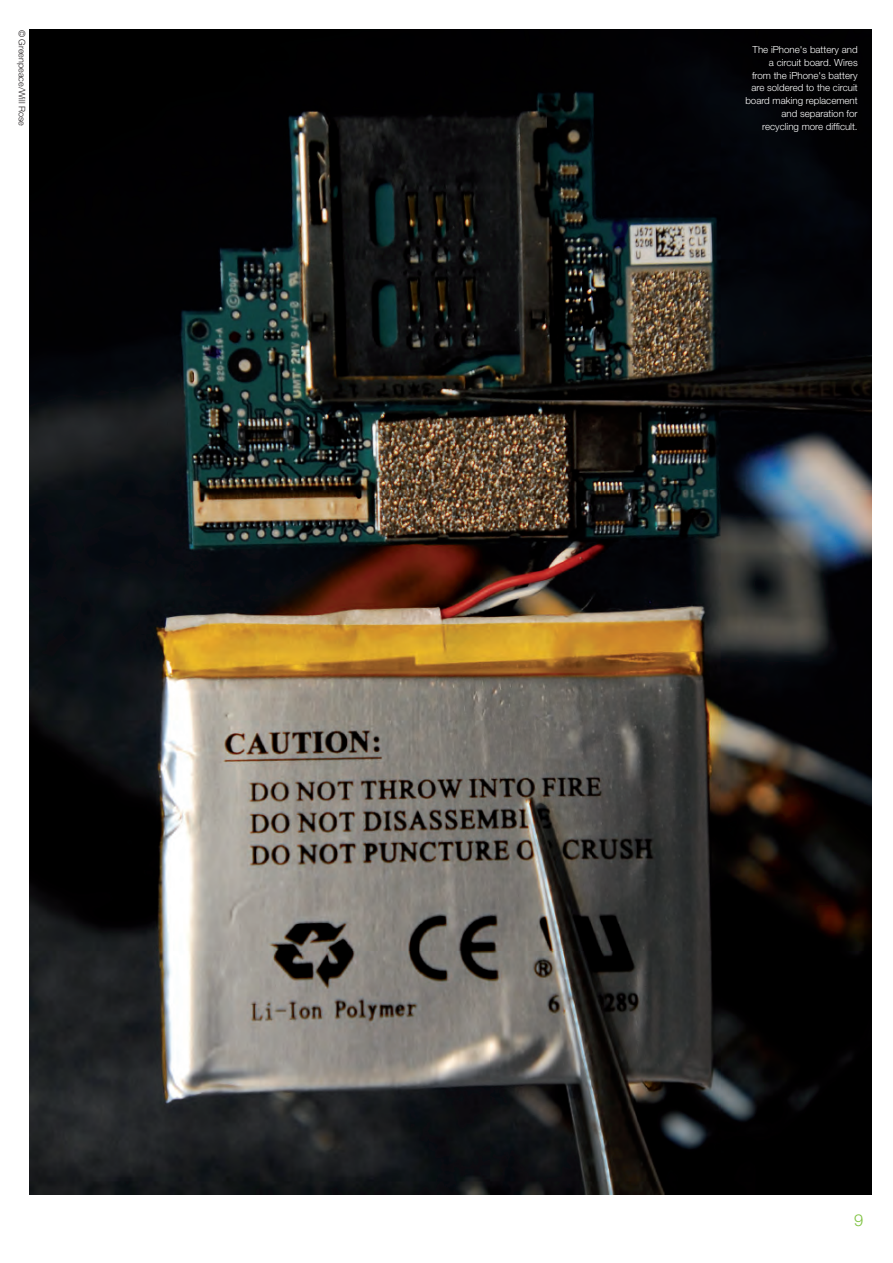
<style>
.page{position:relative;width:893px;height:1263px;background:#fff}
.page>*{position:absolute;margin:0;border:0;box-sizing:border-box;transform-origin:0 0}
.t1{font:300 16.5px "Helvetica Neue";color:#7fc241}
.t2{font:300 9.75px/12.8px "Helvetica Neue";color:#fff;text-align:right}
.t3{font:300 9px "Helvetica Neue";color:#231f20}
</style>
<div class="page">
<img style="left:30px;top:30px;width:842px;height:1164px">
<p class="t3" style="left:25px;top:30px;width:97px;rotate:90deg">© Greenpeace/Will Rose</p>
<p class="t2" style="left:745px;top:44px;width:114px">The iPhone's battery and a circuit board. Wires<br>from the iPhone's battery are soldered to the circuit board making replacement and separation for recycling more difficult.</p>
<h1 class="t1" style="left:854px;top:1214px;width:11px">9</h1>
</div>
